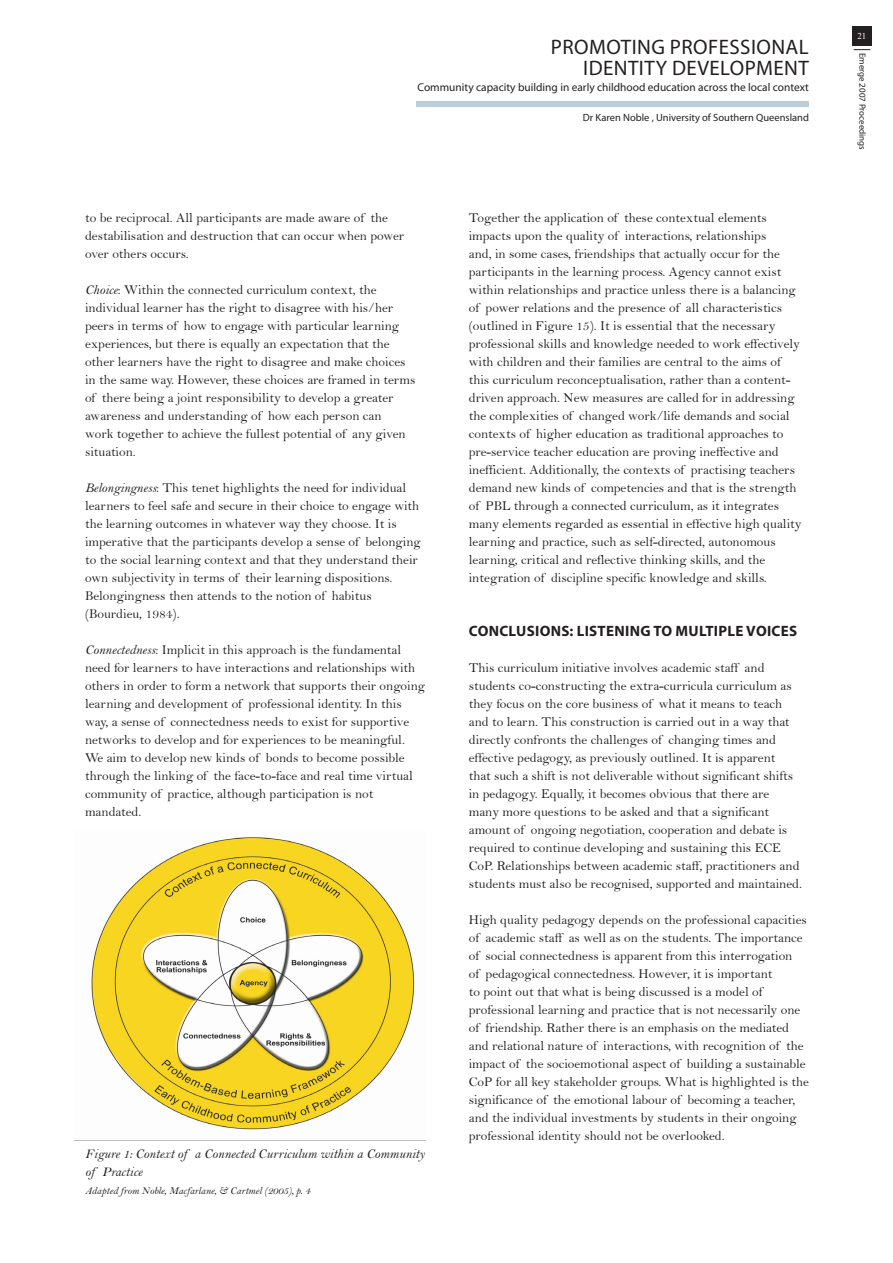
<style>
.page{position:relative;width:893px;height:1263px;background:#fff}
.page>*{position:absolute;margin:0;border:0;box-sizing:border-box;transform-origin:0 0}
.t1{font:21px "Myriad Pro";letter-spacing:.02em;color:#231f20}
._10_point_white_head{font:700 15px "Myriad Pro";color:#231f20}
.t2{font:13.5px/18px "Bell";color:#231f20}
.t3{font:13.5px/18px "Bell MT Italic";color:#231f20}
.t4{font:11.4px "Myriad Pro";color:#231f20}
.t5{font:10.5px "Bell MT Italic";color:#231f20}
.t6{font:10.5px "Myriad Pro";color:#231f20}
.t7{font:9px "Myriad Pro";color:#231f20}
.t8{font:9px "Times New Roman";color:#fff}
.s1{font-family:"Bell MT Italic"}
</style>
<div class="page">
<div style="left:852px;top:26px;width:20px;height:20px;background:#231f20"></div>
<svg style="left:854px;top:49px;width:16px;height:1px"></svg>
<img style="left:74px;top:837px;width:352px;height:304px">
<div style="left:417px;top:101px;width:392px;height:5px;background:#bbccda"></div>
<p class="t1" style="left:551px;top:34px;width:15px">promo</p>
<p class="t1" style="left:621px;top:34px;width:23px">ting</p>
<p class="t1" style="left:670px;top:34px;width:13px">pro</p>
<p class="t1" style="left:708px;top:34px;width:23px">fession</p>
<p class="t1" style="left:786px;top:34px;width:25px">al</p>
<p class="t1" style="left:583px;top:55px;width:12px">iden</p>
<p class="t1" style="left:628px;top:55px;width:57px">tity deve</p>
<p class="t1" style="left:720px;top:55px;width:24px">lopmen</p>
<p class="t1" style="left:798px;top:55px;width:12px">t</p>
<p class="t6" style="left:583px;top:111px;width:228px">Dr Karen Noble , University of Southern Queensland</p>
<p class="t4" style="left:418px;top:80px;width:393px">Community capacity building in early childhood education across the local context</p>
<p class="t2" style="left:85px;top:208px;width:321px">to be reciprocal. All participants are made aware of the destabilisation and destruction that can occur when power over others occurs.</p>
<p class="t2" style="left:85px;top:280px;width:332px"><span class="s1">Choice</span>: Within the connected curriculum context, the individual learner has the right to disagree with his/her peers in terms of how to engage with particular learning experiences, but there is equally an expectation that the other learners have the right to disagree and make choices in the same way. However, these choices are framed in terms of there being a joint responsibility to develop a greater awareness and understanding of how each person can<br>work together to achieve the fullest potential of any given situation.</p>
<p class="t2" style="left:85px;top:478px;width:337px"><span class="s1">Belongingness</span>: This tenet highlights the need for individual learners to feel safe and secure in their choice to engage with the learning outcomes in whatever way they choose. It is imperative that the participants develop a sense of belonging to the social learning context and that they understand their own subjectivity in terms of their learning dispositions.<br>Belongingness then attends to the notion of habitus (Bourdieu, 1984).</p>
<p class="t2" style="left:85px;top:640px;width:342px"><span class="s1">Connectedness</span>: Implicit in this approach is the fundamental need for learners to have interactions and relationships with others in order to form a network that supports their ongoing learning and development of professional identity. In this way, a sense of connectedness needs to exist for supportive networks to develop and for experiences to be meaningful.<br>We aim to develop new kinds of bonds to become possible through the linking of the face-to-face and real time virtual community of practice, although participation is not mandated.</p>
<p class="t3" style="left:85px;top:1144px;width:341px">Figure 1: Context of a Connected Curriculum within a Community of Practice</p>
<p class="t5" style="left:85px;top:1184px;width:227px">Adapted from Noble, Macfarlane, &amp; Cartmel (2005), p. 4</p>
<p class="t2" style="left:469px;top:208px;width:334px">Together the application of these contextual elements impacts upon the quality of interactions, relationships<br>and, in some cases, friendships that actually occur for the participants in the learning process. Agency cannot exist within relationships and practice unless there is a balancing of power relations and the presence of all characteristics (outlined in Figure 15). It is essential that the necessary professional skills and knowledge needed to work effectively with children and their families are central to the aims of this curriculum reconceptualisation, rather than a content&shy;driven approach. New measures are called for in addressing the complexities of changed work/life demands and social contexts of higher education as traditional approaches to pre-service teacher education are proving ineffective and inefficient. Additionally, the contexts of practising teachers demand new kinds of competencies and that is the strength of PBL through a connected curriculum, as it integrates many elements regarded as essential in effective high quality learning and practice, such as self-directed, autonomous learning, critical and reflective thinking skills, and the integration of discipline specific knowledge and skills.</p>
<p class="_10_point_white_head" style="left:469px;top:621px;width:19px">CONCLUSIONS</p>
<p class="_10_point_white_head" style="left:570px;top:621px;width:25px">: LISTENING</p>
<p class="_10_point_white_head" style="left:653px;top:621px;width:32px">TO MULTI</p>
<p class="_10_point_white_head" style="left:718px;top:621px;width:38px">PLE VOICES</p>
<p class="t2" style="left:469px;top:658px;width:335px">This curriculum initiative involves academic staff and students co-constructing the extra-curricula curriculum as they focus on the core business of what it means to teach and to learn. This construction is carried out in a way that directly confronts the challenges of changing times and effective pedagogy, as previously outlined. It is apparent<br>that such a shift is not deliverable without significant shifts in pedagogy. Equally, it becomes obvious that there are many more questions to be asked and that a significant amount of ongoing negotiation, cooperation and debate is required to continue developing and sustaining this ECE CoP. Relationships between academic staff, practitioners and students must also be recognised, supported and maintained.</p>
<p class="t2" style="left:469px;top:910px;width:342px">High quality pedagogy depends on the professional capacities of academic staff as well as on the students. The importance of social connectedness is apparent from this interrogation<br>of pedagogical connectedness. However, it is important<br>to point out that what is being discussed is a model of professional learning and practice that is not necessarily one of friendship. Rather there is an emphasis on the mediated and relational nature of interactions, with recognition of the impact of the socioemotional aspect of building a sustainable CoP for all key stakeholder groups. What is highlighted is the significance of the emotional labour of becoming a teacher, and the individual investments by students in their ongoing professional identity should not be overlooked.</p>
<p class="t8" style="left:857px;top:30px;width:10px">21</p>
<p class="t7" style="left:868px;top:53px;width:99px;rotate:90deg">Emerge 2007 Proceedings</p>
</div>
